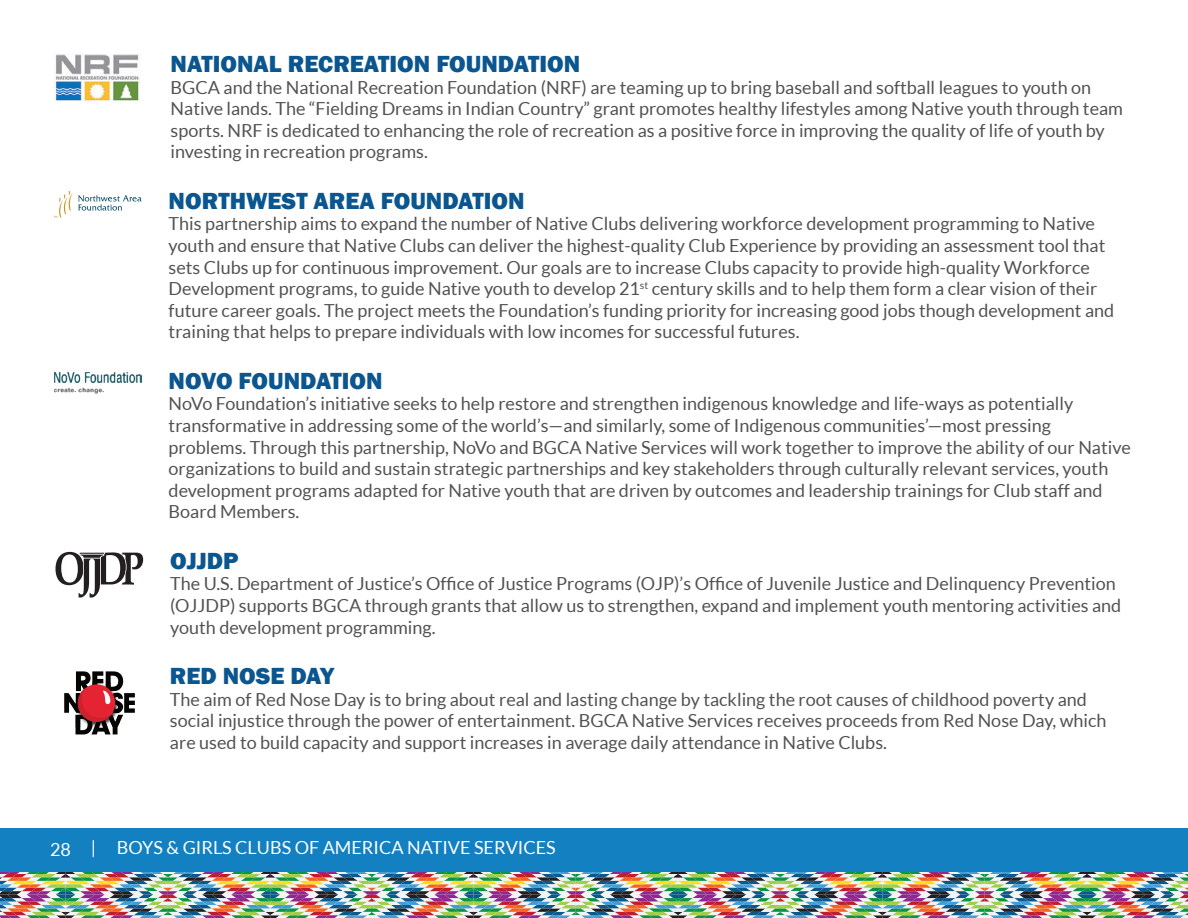
<style>
.page{position:relative;width:1188px;height:918px;background:#fff}
.page>*{position:absolute;margin:0;border:0;box-sizing:border-box;transform-origin:0 0}
.t1{font:800 24px "Franklin Gothic";color:#0b568f}
.t2{font:18px/21.6px "Lato";color:#525253}
.t3{font:18px "Lato";color:#fff}
</style>
<div class="page">
<svg style="left:0;top:872px;width:1188px;height:46px"></svg>
<div style="left:0;top:828px;width:1188px;height:44px;background:#1280c1"></div>
<svg style="left:54px;top:191px;width:88px;height:27px"></svg>
<img style="left:54px;top:372px;width:88px;height:22px">
<svg style="left:56px;top:552px;width:87px;height:46px"></svg>
<svg style="left:64px;top:671px;width:71px;height:64px"></svg>
<img style="left:54px;top:54px;width:85px;height:47px">
<h1 class="t1" style="left:171px;top:48px;width:411px">NATIONAL RECREATION FOUNDATION</h1>
<p class="t2" style="left:171px;top:76px;width:954px">BGCA and the National Recreation Foundation (NRF) are teaming up to bring baseball and softball leagues to youth on Native lands. The “Fielding Dreams in Indian Country” grant promotes healthy lifestyles among Native youth through team sports. NRF is dedicated to enhancing the role of recreation as a positive force in improving the quality of life of youth by investing in recreation programs.</p>
<h1 class="t1" style="left:169px;top:185px;width:357px">NORTHWEST AREA FOUNDATION</h1>
<p class="t2" style="left:169px;top:213px;width:947px">This partnership aims to expand the number of Native Clubs delivering workforce development programming to Native youth and ensure that Native Clubs can deliver the highest-quality Club Experience by providing an assessment tool that sets Clubs up for continuous improvement. Our goals are to increase Clubs capacity to provide high-quality Workforce Development programs, to guide Native youth to develop 21<sup>st</sup> century skills and to help them form a clear vision of their future career goals. The project meets the Foundation’s funding priority for increasing good jobs though development and training that helps to prepare individuals with low incomes for successful futures.</p>
<h1 class="t1" style="left:169px;top:365px;width:215px">NOVO FOUNDATION</h1>
<p class="t2" style="left:169px;top:393px;width:964px">NoVo Foundation’s initiative seeks to help restore and strengthen indigenous knowledge and life-ways as potentially transformative in addressing some of the world’s—and similarly, some of Indigenous communities’—most pressing problems. Through this partnership, NoVo and BGCA Native Services will work together to improve the ability of our Native organizations to build and sustain strategic partnerships and key stakeholders through culturally relevant services, youth development programs adapted for Native youth that are driven by outcomes and leadership trainings for Club staff and Board Members.</p>
<h1 class="t1" style="left:170px;top:545px;width:70px">OJJDP</h1>
<p class="t2" style="left:170px;top:573px;width:953px">The U.S. Department of Justice’s Office of Justice Programs (OJP)’s Office of Juvenile Justice and Delinquency Prevention (OJJDP) supports BGCA through grants that allow us to strengthen, expand and implement youth mentoring activities and youth development programming.</p>
<h1 class="t1" style="left:170px;top:660px;width:166px">RED NOSE DAY</h1>
<p class="t2" style="left:170px;top:688px;width:938px">The aim of Red Nose Day is to bring about real and lasting change by tackling the root causes of childhood poverty and social injustice through the power of entertainment. BGCA Native Services receives proceeds from Red Nose Day, which are used to build capacity and support increases in average daily attendance in Native Clubs.</p>
<p class="t3" style="left:50px;top:838px;width:507px">28 | BOYS &amp; GIRLS CLUBS OF AMERICA NATIVE SERVICES</p>
</div>
